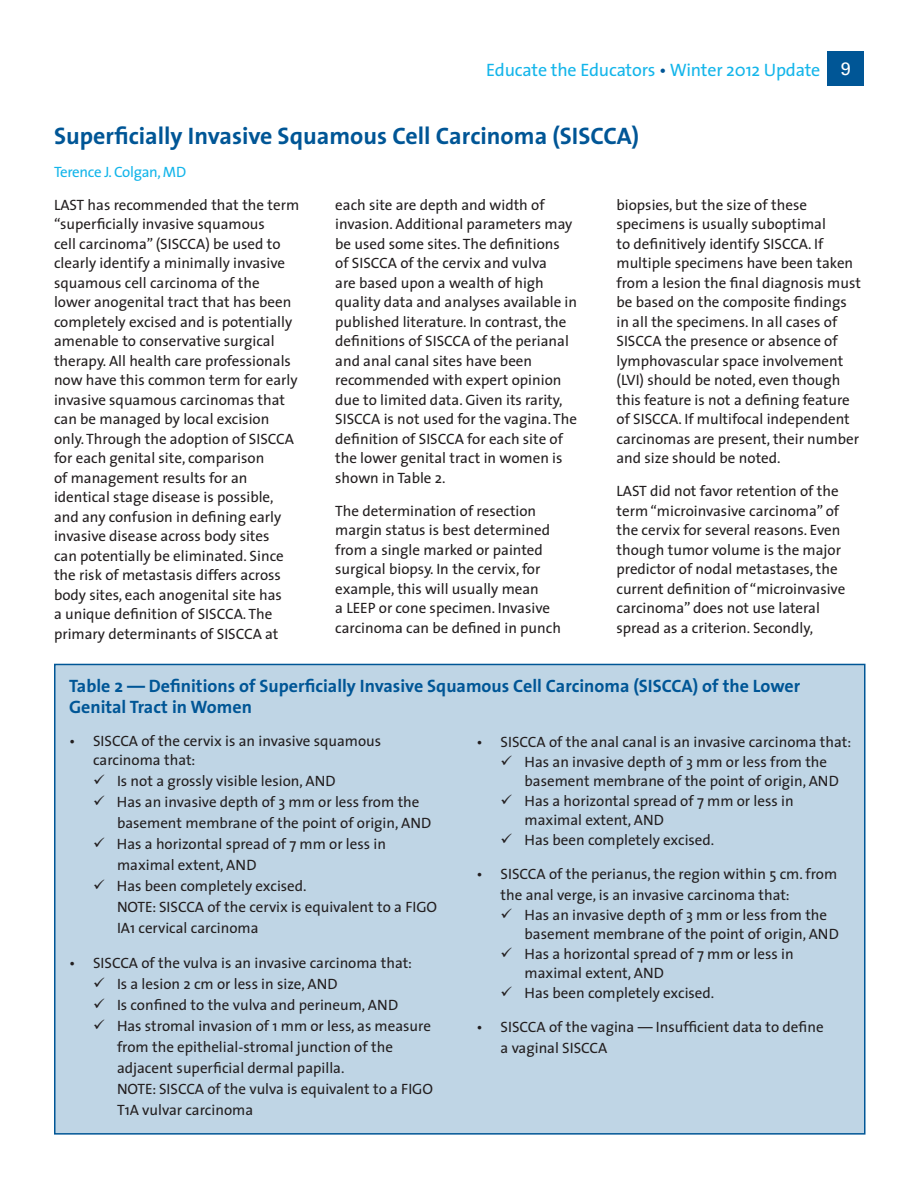
<style>
.page{position:relative;width:918px;height:1188px;background:#fff}
.page>*{position:absolute;margin:0;border:0;box-sizing:border-box;transform-origin:0 0}
.t1{font:700 24px "The Sans";color:#005696}
.t2{font:700 18px/21px "The Sans";color:#005696}
.t3{font:18px "The Sans";letter-spacing:-.01em;color:#13b5ea}
.t4{font:15px/19.5px "The Sans";color:#231f20}
.t5{font:15px "The Sans";letter-spacing:-.02em;color:#13b5ea}
.s1{color:#005696}
.s2{font-family:"Univers";color:#fff}
</style>
<div class="page">
<div style="left:828px;top:51px;width:36px;height:34px;background:#005696"></div>
<div style="left:55px;top:664px;width:810px;height:470px;background:#bfd5e5"></div>
<div style="left:54px;top:664px;width:812px;height:471px;border:2px solid #005696"></div>
<p class="t3" style="left:486px;top:63px;width:366px">Educate the Educators <span class="s1">•</span> Winter 2012 Update <span class="s2">9</span></p>
<h1 class="t1" style="left:54px;top:125px;width:587px">Superficially Invasive Squamous Cell Carcinoma (SISCCA)</h1>
<p class="t5" style="left:54px;top:166px;width:134px">Terence J. Colgan, MD</p>
<p class="t4" style="left:54px;top:196px;width:247px">LAST has recommended that the term “superficially invasive squamous<br>cell carcinoma” (SISCCA) be used to clearly identify a minimally invasive squamous cell carcinoma of the lower anogenital tract that has been completely excised and is potentially amenable to conservative surgical therapy. All health care professionals now have this common term for early invasive squamous carcinomas that can be managed by local excision only. Through the adoption of SISCCA for each genital site, comparison<br>of management results for an identical stage disease is possible, and any confusion in defining early invasive disease across body sites<br>can potentially be eliminated. Since the risk of metastasis differs across body sites, each anogenital site has<br>a unique definition of SISCCA. The primary determinants of SISCCA at</p>
<p class="t4" style="left:335px;top:196px;width:243px">each site are depth and width of invasion. Additional parameters may be used some sites. The definitions<br>of SISCCA of the cervix and vulva<br>are based upon a wealth of high quality data and analyses available in published literature. In contrast, the definitions of SISCCA of the perianal and anal canal sites have been recommended with expert opinion due to limited data. Given its rarity, SISCCA is not used for the vagina. The definition of SISCCA for each site of the lower genital tract in women is shown in Table 2.</p>
<p class="t4" style="left:617px;top:196px;width:246px">biopsies, but the size of these specimens is usually suboptimal<br>to definitively identify SISCCA. If multiple specimens have been taken from a lesion the final diagnosis must be based on the composite findings in all the specimens. In all cases of SISCCA the presence or absence of lymphovascular space involvement (LVI) should be noted, even though this feature is not a defining feature of SISCCA. If multifocal independent carcinomas are present, their number and size should be noted.</p>
<p class="t4" style="left:617px;top:483px;width:230px">LAST did not favor retention of the term “microinvasive carcinoma” of the cervix for several reasons. Even though tumor volume is the major predictor of nodal metastases, the current definition of “microinvasive carcinoma” does not use lateral spread as a criterion. Secondly,</p>
<p class="t4" style="left:335px;top:502px;width:227px">The determination of resection margin status is best determined from a single marked or painted surgical biopsy. In the cervix, for example, this will usually mean<br>a LEEP or cone specimen. Invasive carcinoma can be defined in punch</p>
<p class="t2" style="left:69px;top:676px;width:733px">Table 2 — Definitions of Superficially Invasive Squamous Cell Carcinoma (SISCCA) of the Lower<br>Genital Tract in Women</p>
<p class="t4" style="left:93px;top:732px;width:290px;text-indent:-24px">• SISCCA of the cervix is an invasive squamous carcinoma that:</p>
<p class="t4" style="left:117px;top:772px;width:322px;line-height:21px">Is not a grossly visible lesion, AND<br>Has an invasive depth of 3 mm or less from the basement membrane of the point of origin, AND Has a horizontal spread of 7 mm or less in maximal extent, AND<br>Has been completely excised.<br>NOTE: SISCCA of the cervix is equivalent to a FIGO IA1 cervical carcinoma</p>
<p class="t4" style="left:117px;top:954px;width:318px;line-height:21px;text-indent:-48px">• SISCCA of the vulva is an invasive carcinoma that:<br>Is a lesion 2 cm or less in size, AND<br>Is confined to the vulva and perineum, AND<br>Has stromal invasion of 1 mm or less, as measure from the epithelial-stromal junction of the adjacent superficial dermal papilla.<br>NOTE: SISCCA of the vulva is equivalent to a FIGO T1A vulvar carcinoma</p>
<p class="t4" style="left:525px;top:734px;width:328px;text-indent:-48px">• SISCCA of the anal canal is an invasive carcinoma that:<br>Has an invasive depth of 3 mm or less from the basement membrane of the point of origin, AND Has a horizontal spread of 7 mm or less in maximal extent, AND<br>Has been completely excised.</p>
<p class="t4" style="left:501px;top:865px;width:338px;line-height:21px;text-indent:-24px">• SISCCA of the perianus, the region within 5 cm. from the anal verge, is an invasive carcinoma that:</p>
<p class="t4" style="left:525px;top:906px;width:316px">Has an invasive depth of 3 mm or less from the basement membrane of the point of origin, AND Has a horizontal spread of 7 mm or less in maximal extent, AND<br>Has been completely excised.</p>
<p class="t4" style="left:501px;top:1018px;width:325px;line-height:21px;text-indent:-24px">• SISCCA of the vagina — Insufficient data to define a vaginal SISCCA</p>
</div>
